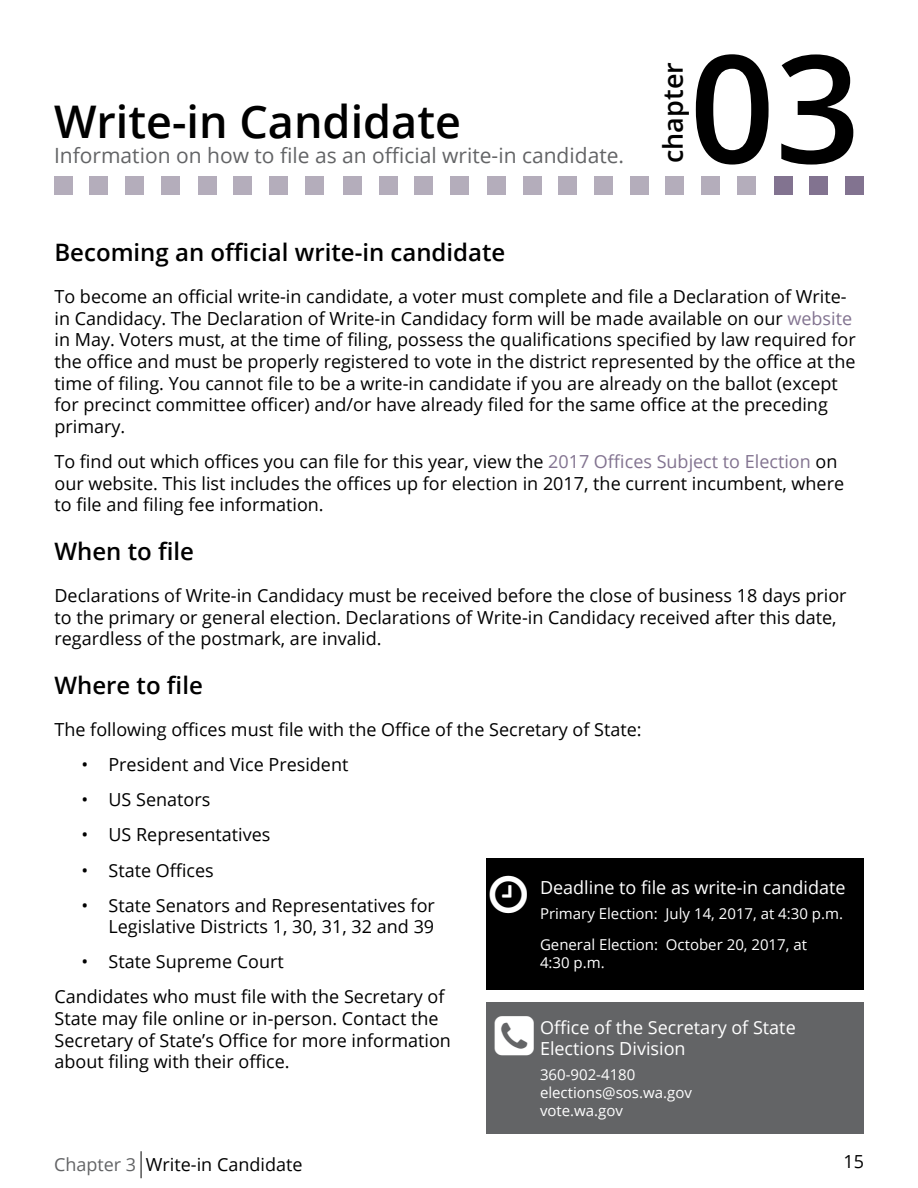
<style>
.page{position:relative;width:918px;height:1188px;background:#fff}
.page>*{position:absolute;margin:0;border:0;box-sizing:border-box;transform-origin:0 0}
.t1{font:600 150px "Open Sans";color:#000}
.t2{font:600 45px "Open Sans";color:#000}
.t3{font:600 27px "Open Sans";color:#000}
.t4{font:600 24px "Open Sans";color:#000}
.t5{font:21px "Open Sans";color:#636466}
.t6{font:18px/21.6px "Open Sans";color:#000}
.t7{font:18px/21.6px "Open Sans";color:#fff}
.t8{font:15px/18px "Open Sans";color:#fff}
.s1{color:#827390}
.s2{color:#636466}
</style>
<div class="page">
<div style="left:125px;top:176px;width:19px;height:19px;background:#b4adbb"></div>
<div style="left:161px;top:176px;width:18px;height:19px;background:#b4adbb"></div>
<div style="left:198px;top:176px;width:18px;height:19px;background:#b4adbb"></div>
<div style="left:234px;top:176px;width:18px;height:19px;background:#b4adbb"></div>
<div style="left:269px;top:176px;width:19px;height:19px;background:#b4adbb"></div>
<div style="left:305px;top:176px;width:18px;height:19px;background:#b4adbb"></div>
<div style="left:343px;top:176px;width:19px;height:19px;background:#b4adbb"></div>
<div style="left:379px;top:176px;width:18px;height:19px;background:#b4adbb"></div>
<div style="left:415px;top:176px;width:18px;height:19px;background:#b4adbb"></div>
<div style="left:450px;top:176px;width:19px;height:19px;background:#b4adbb"></div>
<div style="left:487px;top:176px;width:19px;height:19px;background:#b4adbb"></div>
<div style="left:523px;top:176px;width:18px;height:19px;background:#b4adbb"></div>
<div style="left:559px;top:176px;width:18px;height:19px;background:#b4adbb"></div>
<div style="left:594px;top:176px;width:19px;height:19px;background:#b4adbb"></div>
<div style="left:630px;top:176px;width:18px;height:19px;background:#b4adbb"></div>
<div style="left:666px;top:176px;width:18px;height:19px;background:#b4adbb"></div>
<div style="left:701px;top:176px;width:19px;height:19px;background:#b4adbb"></div>
<div style="left:737px;top:176px;width:18px;height:19px;background:#b4adbb"></div>
<div style="left:774px;top:176px;width:18px;height:19px;background:#827390"></div>
<div style="left:810px;top:176px;width:18px;height:19px;background:#827390"></div>
<div style="left:845px;top:176px;width:19px;height:19px;background:#827390"></div>
<div style="left:54px;top:176px;width:18px;height:19px;background:#b4adbb"></div>
<div style="left:90px;top:176px;width:18px;height:19px;background:#b4adbb"></div>
<svg style="left:141px;top:1151px;width:1px;height:27px"></svg>
<div style="left:486px;top:1002px;width:378px;height:132px;background:#636466"></div>
<div style="left:486px;top:859px;width:378px;height:131px;background:#000"></div>
<h2 class="t2" style="left:54px;top:91px;width:408px">Write-in Candidate</h2>
<p class="t5" style="left:54px;top:141px;width:572px">Information on how to file as an official write-in candidate.</p>
<h1 class="t1" style="left:689px;top:6px;width:173px">03</h1>
<h3 class="t3" style="left:654px;top:163px;width:102px;rotate:-90deg">chapter</h3>
<h3 class="t4" style="left:54px;top:236px;width:452px">Becoming an official write-in candidate</h3>
<p class="t6" style="left:54px;top:285px;width:803px">To become an official write-in candidate, a voter must complete and file a Declaration of Write&shy;in Candidacy. The Declaration of Write-in Candidacy form will be made available on our <span class="s1">website </span>in May. Voters must, at the time of filing, possess the qualifications specified by law required for the office and must be properly registered to vote in the district represented by the office at the time of filing. You cannot file to be a write-in candidate if you are already on the ballot (except for precinct committee officer) and/or have already filed for the same office at the preceding primary.</p>
<p class="t6" style="left:54px;top:450px;width:791px">To find out which offices you can file for this year, view the <span class="s1">2017 Offices Subject to Election</span> on our website. This list includes the offices up for election in 2017, the current incumbent, where to file and filing fee information.</p>
<h3 class="t4" style="left:54px;top:535px;width:141px">When to file</h3>
<p class="t6" style="left:54px;top:584px;width:794px">Declarations of Write-in Candidacy must be received before the close of business 18 days prior to the primary or general election. Declarations of Write-in Candidacy received after this date, regardless of the postmark, are invalid.</p>
<h3 class="t4" style="left:54px;top:669px;width:150px">Where to file</h3>
<p class="t6" style="left:54px;top:718px;width:589px">The following offices must file with the Office of the Secretary of State:</p>
<p class="t6" style="left:81px;top:753px;width:268px">• President and Vice President</p>
<p class="t6" style="left:81px;top:789px;width:130px">• US Senators</p>
<p class="t6" style="left:81px;top:824px;width:191px">• US Representatives</p>
<p class="t6" style="left:81px;top:859px;width:134px">• State Offices</p>
<p class="t6" style="left:81px;top:894px;width:355px;text-align:right">• State Senators and Representatives for<br>Legislative Districts 1, 30, 31, 32 and 39</p>
<p class="t6" style="left:54px;top:944px;width:392px;line-height:35.1px;text-indent:27px">• State Supreme Court<br>Candidates who must file with the Secretary of</p>
<p class="t6" style="left:54px;top:1007px;width:398px">State may file online or in-person. Contact the<br>Secretary of State’s Office for more information about filing with their office.</p>
<p class="t7" style="left:540px;top:876px;width:307px">Deadline to file as write-in candidate</p>
<p class="t8" style="left:540px;top:897px;width:305px;line-height:31.5px">Primary Election: July 14, 2017, at 4:30 p.m.<br>General Election: October 20, 2017, at</p>
<p class="t8" style="left:540px;top:954px;width:66px">4:30 p.m.</p>
<p class="t7" style="left:540px;top:1016px;width:257px">Office of the Secretary of State<br>Elections Division</p>
<p class="t8" style="left:540px;top:1065px;width:153px">360-902-4180 elections@sos.wa.gov vote.wa.gov</p>
<p class="t6" style="left:54px;top:1153px;width:250px"><span class="s2">Chapter 3</span> Write-in Candidate</p>
<p class="t6" style="left:843px;top:1150px;width:22px">15</p>
</div>
